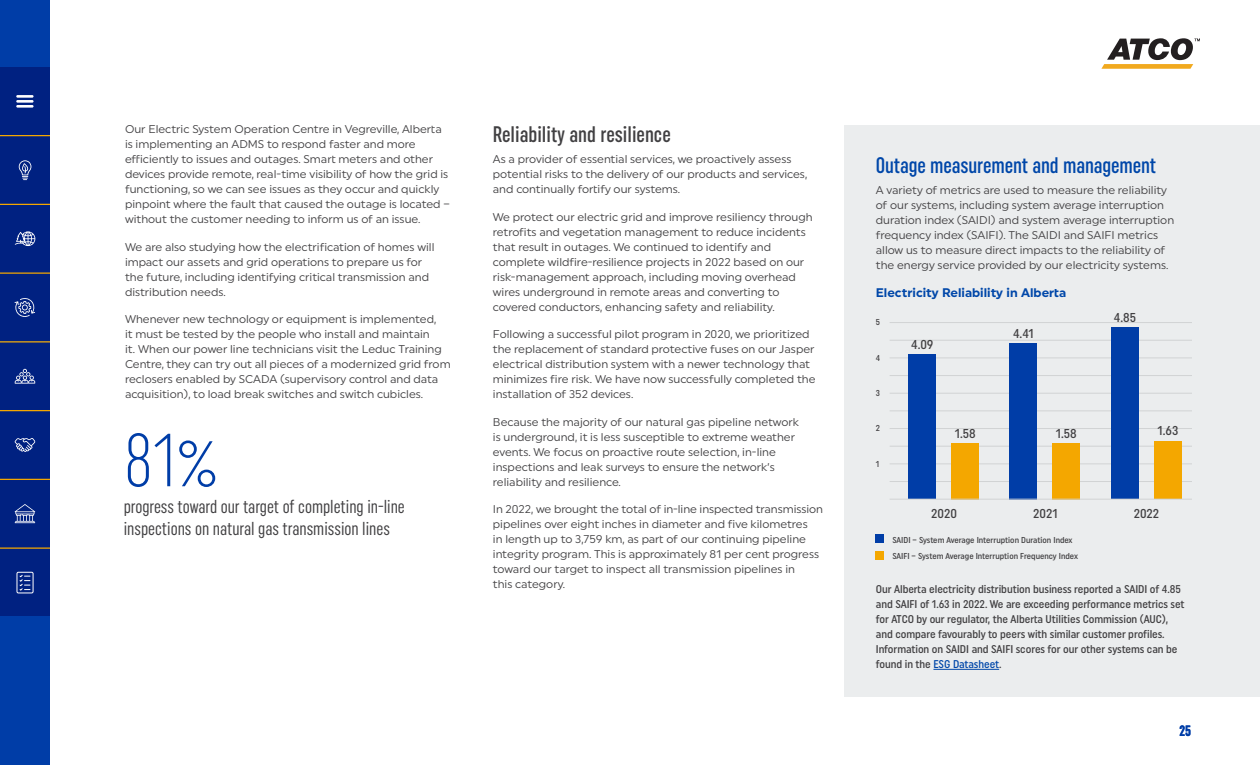
<style>
.page{position:relative;width:1260px;height:765px;background:#fff}
.page>*{position:absolute;margin:0;border:0;box-sizing:border-box;transform-origin:0 0}
.Metric_Callouts{font:300 extra-condensed 75px "Uniform";color:#003da7}
.t1{font:500 extra-condensed 22.5px "Uniform";letter-spacing:-.005em;color:#0047a9}
.t2{font:500 extra-condensed 22.5px "Uniform";color:#414042}
.Metric_descriptions{font:extra-condensed 18.75px/22.5px "Uniform";color:#414042}
.t3{font:700 extra-condensed 15px "Uniform";color:#003da7}
.t4{font:500 condensed 12.88px "Uniform";color:#414042}
.H3{font:700 12.5px "Uniform";color:#0047a9}
.Body_Copy{font:11.25px/15px "Uniform";color:#414042}
.Chart_descriptions{font:500 condensed 11.25px/15px "Uniform";letter-spacing:-.005em;color:#414042}
.t5{font:500 condensed 8.62px/16.5px "Uniform";color:#414042}
.s1{color:#0047a9}
</style>
<div class="page">
<div style="left:0;top:0;width:50px;height:765px;background:#003da7"></div>
<div style="left:0;top:136px;width:50px;height:68px;background:#002181"></div>
<div style="left:0;top:205px;width:50px;height:67px;background:#002181"></div>
<div style="left:0;top:274px;width:50px;height:67px;background:#002181"></div>
<div style="left:0;top:342px;width:50px;height:68px;background:#002181"></div>
<div style="left:0;top:411px;width:50px;height:68px;background:#002181"></div>
<div style="left:0;top:480px;width:50px;height:68px;background:#002181"></div>
<div style="left:0;top:549px;width:50px;height:67px;background:#002181"></div>
<div style="left:0;top:68px;width:50px;height:67px;background:#002181"></div>
<hr style="left:0;top:135px;width:50px;height:1px;background:#f4a700">
<hr style="left:0;top:204px;width:50px;height:1px;background:#f4a700">
<hr style="left:0;top:272px;width:50px;height:2px;background:#f4a700">
<hr style="left:0;top:341px;width:50px;height:1px;background:#f4a700">
<hr style="left:0;top:410px;width:50px;height:1px;background:#f4a700">
<hr style="left:0;top:479px;width:50px;height:1px;background:#f4a700">
<hr style="left:0;top:548px;width:50px;height:1px;background:#f4a700">
<svg style="left:1101px;top:38px;width:99px;height:31px"></svg>
<hr style="left:16px;top:95px;width:18px;height:3px;background:#fff">
<hr style="left:16px;top:100px;width:18px;height:3px;background:#fff">
<hr style="left:16px;top:105px;width:18px;height:3px;background:#fff">
<svg style="left:19px;top:160px;width:12px;height:20px"></svg>
<svg style="left:15px;top:231px;width:20px;height:15px"></svg>
<svg style="left:15px;top:298px;width:20px;height:19px"></svg>
<svg style="left:15px;top:369px;width:20px;height:15px"></svg>
<svg style="left:15px;top:438px;width:20px;height:14px"></svg>
<svg style="left:15px;top:504px;width:20px;height:19px"></svg>
<svg style="left:16px;top:571px;width:18px;height:23px"></svg>
<div style="left:845px;top:125px;width:415px;height:571px;background:#ebedee"></div>
<hr style="left:890px;top:481px;width:301px;height:1px;background:#d1d3d4">
<hr style="left:890px;top:464px;width:301px;height:1px;background:#d1d3d4">
<hr style="left:890px;top:446px;width:301px;height:1px;background:#d1d3d4">
<hr style="left:890px;top:428px;width:301px;height:1px;background:#d1d3d4">
<hr style="left:890px;top:411px;width:301px;height:1px;background:#d1d3d4">
<hr style="left:890px;top:393px;width:301px;height:1px;background:#d1d3d4">
<hr style="left:890px;top:358px;width:301px;height:1px;background:#d1d3d4">
<hr style="left:890px;top:375px;width:301px;height:1px;background:#d1d3d4">
<hr style="left:890px;top:340px;width:301px;height:1px;background:#d1d3d4">
<hr style="left:890px;top:322px;width:301px;height:1px;background:#d1d3d4">
<div style="left:876px;top:534px;width:8px;height:9px;background:#003da7"></div>
<div style="left:876px;top:551px;width:8px;height:8px;background:#f4a700"></div>
<div style="left:909px;top:354px;width:27px;height:145px;background:#003da7"></div>
<div style="left:1010px;top:343px;width:27px;height:156px;background:#003da7"></div>
<div style="left:952px;top:443px;width:27px;height:56px;background:#f4a700"></div>
<div style="left:1053px;top:443px;width:27px;height:56px;background:#f4a700"></div>
<div style="left:1111px;top:328px;width:28px;height:171px;background:#003da7"></div>
<div style="left:1154px;top:441px;width:28px;height:58px;background:#f4a700"></div>
<hr style="left:890px;top:499px;width:301px;height:1px;background:#d1d3d4">
<hr style="left:933px;top:669px;width:66px;height:1px;background:#0047a9">
<p class="Body_Copy" style="left:125px;top:122px;width:326px">Our Electric System Operation Centre in Vegreville, Alberta is implementing an ADMS to respond faster and more efficiently to issues and outages. Smart meters and other devices provide remote, real-time visibility of how the grid is functioning, so we can see issues as they occur and quickly pinpoint where the fault that caused the outage is located – without the customer needing to inform us of an issue.</p>
<p class="Body_Copy" style="left:125px;top:239px;width:311px">We are also studying how the electrification of homes will impact our assets and grid operations to prepare us for the future, including identifying critical transmission and distribution needs.</p>
<p class="Body_Copy" style="left:125px;top:312px;width:327px">Whenever new technology or equipment is implemented,<br>it must be tested by the people who install and maintain<br>it. When our power line technicians visit the Leduc Training Centre, they can try out all pieces of a modernized grid from reclosers enabled by SCADA (supervisory control and data acquisition), to load break switches and switch cubicles.</p>
<p class="Metric_Callouts" style="left:124px;top:415px;width:95px">81%</p>
<p class="Metric_descriptions" style="left:124px;top:495px;width:283px">progress toward our target of completing in-line inspections on natural gas transmission lines</p>
<h2 class="t2" style="left:493px;top:121px;width:179px">Reliability and resilience</h2>
<p class="Body_Copy" style="left:493px;top:151px;width:316px">As a provider of essential services, we proactively assess potential risks to the delivery of our products and services, and continually fortify our systems.</p>
<p class="Body_Copy" style="left:493px;top:209px;width:321px">We protect our electric grid and improve resiliency through retrofits and vegetation management to reduce incidents that result in outages. We continued to identify and complete wildfire-resilience projects in 2022 based on our risk-management approach, including moving overhead wires underground in remote areas and converting to covered conductors, enhancing safety and reliability.</p>
<p class="Body_Copy" style="left:493px;top:326px;width:324px">Following a successful pilot program in 2020, we prioritized the replacement of standard protective fuses on our Jasper electrical distribution system with a newer technology that minimizes fire risk. We have now successfully completed the installation of 352 devices.</p>
<p class="Body_Copy" style="left:493px;top:414px;width:308px">Because the majority of our natural gas pipeline network is underground, it is less susceptible to extreme weather events. We focus on proactive route selection, in-line inspections and leak surveys to ensure the network’s reliability and resilience.</p>
<p class="Body_Copy" style="left:493px;top:501px;width:332px">In 2022, we brought the total of in-line inspected transmission pipelines over eight inches in diameter and five kilometres<br>in length up to 3,759 km, as part of our continuing pipeline integrity program. This is approximately 81 per cent progress toward our target to inspect all transmission pipelines in<br>this category.</p>
<h2 class="t1" style="left:876px;top:152px;width:282px">Outage measurement and management</h2>
<p class="Body_Copy" style="left:876px;top:183px;width:300px">A variety of metrics are used to measure the reliability of our systems, including system average interruption duration index (SAIDI) and system average interruption frequency index (SAIFI). The SAIDI and SAIFI metrics allow us to measure direct impacts to the reliability of the energy service provided by our electricity systems.</p>
<p class="H3" style="left:876px;top:285px;width:192px">Electricity Reliability in Alberta</p>
<p class="t5" style="left:876px;top:314px;width:6px">5</p>
<p class="t5" style="left:876px;top:349px;width:6px">4</p>
<p class="t5" style="left:876px;top:385px;width:6px">3</p>
<p class="t5" style="left:876px;top:420px;width:6px">2</p>
<p class="t5" style="left:876px;top:455px;width:5px">1</p>
<p class="t4" style="left:1114px;top:310px;width:24px">4.85</p>
<p class="t4" style="left:1013px;top:326px;width:22px">4.41</p>
<p class="t4" style="left:911px;top:337px;width:24px">4.09</p>
<p class="t4" style="left:1158px;top:423px;width:22px">1.63</p>
<p class="t4" style="left:955px;top:426px;width:22px">1.58</p>
<p class="t4" style="left:1056px;top:426px;width:22px">1.58</p>
<p class="t4" style="left:931px;top:506px;width:27px">2020</p>
<p class="t4" style="left:1033px;top:506px;width:26px">2021</p>
<p class="t5" style="left:892px;top:531px;width:187px">SAIDI – System Average Interruption Duration Index<br>SAIFI – System Average Interruption Frequency Index</p>
<p class="t4" style="left:1134px;top:506px;width:27px">2022</p>
<p class="Chart_descriptions" style="left:876px;top:582px;width:310px">Our Alberta electricity distribution business reported a SAIDI of 4.85 and SAIFI of 1.63 in 2022. We are exceeding performance metrics set for ATCO by our regulator, the Alberta Utilities Commission (AUC), and compare favourably to peers with similar customer profiles.<br>Information on SAIDI and SAIFI scores for our other systems can be found in the <span class="s1">ESG Datasheet</span>.</p>
<h3 class="t3" style="left:1180px;top:722px;width:13px">25</h3>
</div>
